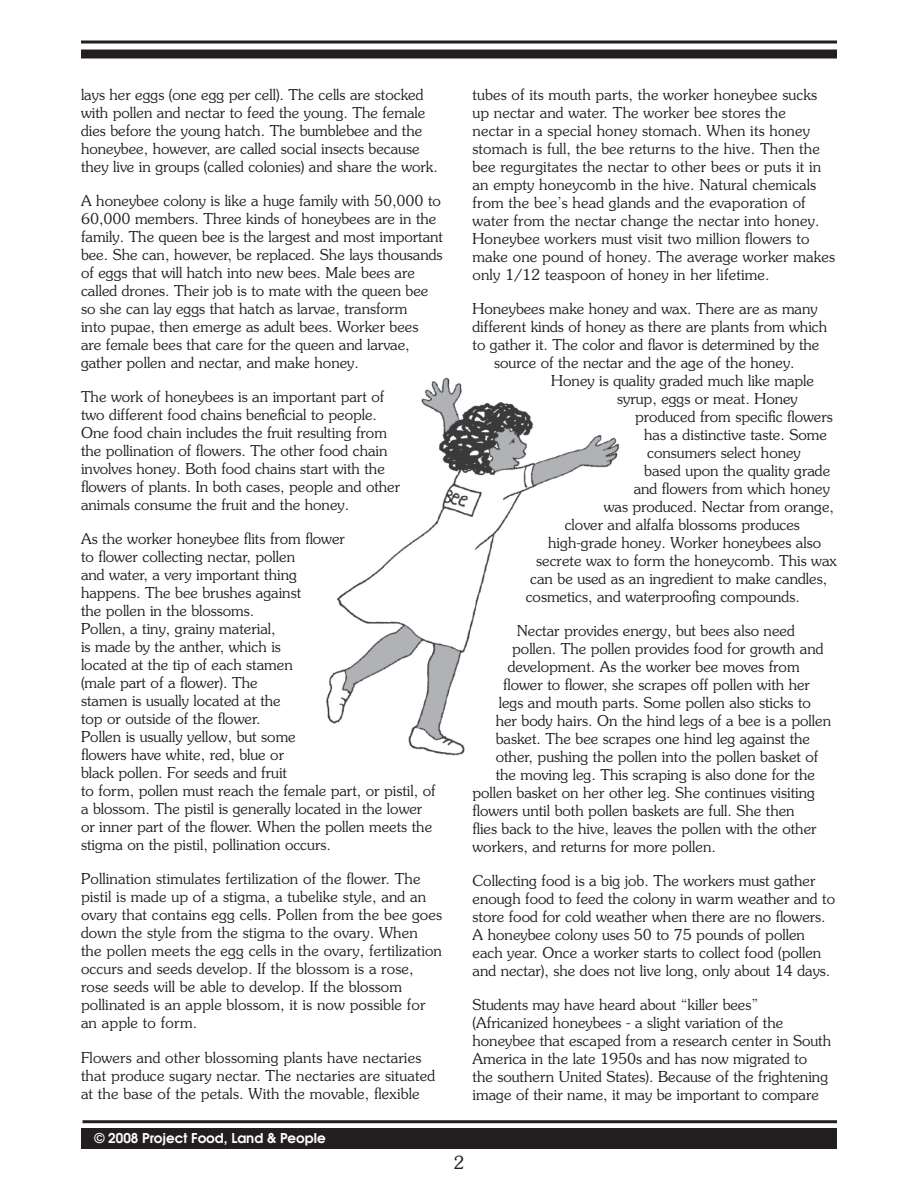
<style>
.page{position:relative;width:918px;height:1188px;background:#fff}
.page>*{position:absolute;margin:0;border:0;box-sizing:border-box;transform-origin:0 0}
.t1{font:300 18px "Souvenir";color:#231f20}
.t2{font:300 15px/18px "Souvenir";color:#231f20}
.t3{font:600 13.5px "Avant Garde";color:#fff}
</style>
<div class="page">
<img style="left:81px;top:40px;width:756px;height:1084px">
<img style="left:348px;top:363px;width:84px;height:210px">
<div style="left:81px;top:1128px;width:756px;height:21px;background:#231f20"></div>
<hr style="left:82px;top:1120px;width:755px;height:3px;background:#231f20">
<div style="left:81px;top:50px;width:756px;height:8px;background:#231f20"></div>
<hr style="left:81px;top:41px;width:756px;height:3px;background:#231f20">
<p class="t2" style="left:81px;top:85px;width:358px">lays her eggs (one egg per cell). The cells are stocked with pollen and nectar to feed the young. The female dies before the young hatch. The bumblebee and the honeybee, however, are called social insects because they live in groups (called colonies) and share the work.</p>
<p class="t2" style="left:81px;top:191px;width:364px">A honeybee colony is like a huge family with 50,000 to 60,000 members. Three kinds of honeybees are in the family. The queen bee is the largest and most important bee. She can, however, be replaced. She lays thousands of eggs that will hatch into new bees. Male bees are called drones. Their job is to mate with the queen bee so she can lay eggs that hatch as larvae, transform<br>into pupae, then emerge as adult bees. Worker bees<br>are female bees that care for the queen and larvae, gather pollen and nectar, and make honey.</p>
<p class="t2" style="left:81px;top:387px;width:321px">The work of honeybees is an important part of two different food chains beneficial to people.<br>One food chain includes the fruit resulting from the pollination of flowers. The other food chain involves honey. Both food chains start with the flowers of plants. In both cases, people and other animals consume the fruit and the honey.</p>
<p class="t2" style="left:81px;top:530px;width:356px">As the worker honeybee flits from flower<br>to flower collecting nectar, pollen<br>and water, a very important thing<br>happens. The bee brushes against<br>the pollen in the blossoms.<br>Pollen, a tiny, grainy material,<br>is made by the anther, which is<br>located at the tip of each stamen<br>(male part of a flower). The<br>stamen is usually located at the<br>top or outside of the flower.<br>Pollen is usually yellow, but some<br>flowers have white, red, blue or<br>black pollen. For seeds and fruit<br>to form, pollen must reach the female part, or pistil, of a blossom. The pistil is generally located in the lower or inner part of the flower. When the pollen meets the stigma on the pistil, pollination occurs.</p>
<p class="t2" style="left:81px;top:870px;width:363px">Pollination stimulates fertilization of the flower. The pistil is made up of a stigma, a tubelike style, and an ovary that contains egg cells. Pollen from the bee goes down the style from the stigma to the ovary. When the pollen meets the egg cells in the ovary, fertilization occurs and seeds develop. If the blossom is a rose, rose seeds will be able to develop. If the blossom pollinated is an apple blossom, it is now possible for an apple to form.</p>
<p class="t2" style="left:81px;top:1048px;width:356px">Flowers and other blossoming plants have nectaries that produce sugary nectar. The nectaries are situated at the base of the petals. With the movable, flexible</p>
<p class="t2" style="left:472px;top:85px;width:364px">tubes of its mouth parts, the worker honeybee sucks up nectar and water. The worker bee stores the<br>nectar in a special honey stomach. When its honey stomach is full, the bee returns to the hive. Then the bee regurgitates the nectar to other bees or puts it in an empty honeycomb in the hive. Natural chemicals from the bee’s head glands and the evaporation of water from the nectar change the nectar into honey.<br>Honeybee workers must visit two million flowers to make one pound of honey. The average worker makes only 1/12 teaspoon of honey in her lifetime.</p>
<p class="t2" style="left:472px;top:299px;width:347px">Honeybees make honey and wax. There are as many</p>
<p class="t2" style="left:472px;top:317px;width:356px">different kinds of honey as there are plants from which</p>
<p class="t2" style="left:472px;top:335px;width:348px">to gather it. The color and flavor is determined by the</p>
<p class="t2" style="left:494px;top:353px;width:302px">source of the nectar and the age of the honey.</p>
<p class="t2" style="left:551px;top:371px;width:264px">Honey is quality graded much like maple</p>
<p class="t2" style="left:617px;top:389px;width:182px">syrup, eggs or meat. Honey</p>
<p class="t2" style="left:635px;top:407px;width:199px">produced from specific flowers</p>
<p class="t2" style="left:644px;top:425px;width:184px">has a distinctive taste. Some</p>
<p class="t2" style="left:647px;top:443px;width:155px">consumers select honey</p>
<p class="t2" style="left:644px;top:461px;width:187px">based upon the quality grade</p>
<p class="t2" style="left:634px;top:479px;width:198px">and flowers from which honey</p>
<p class="t2" style="left:604px;top:497px;width:232px">was produced. Nectar from orange,</p>
<p class="t2" style="left:565px;top:515px;width:237px">clover and alfalfa blossoms produces</p>
<p class="t2" style="left:548px;top:533px;width:274px">high-grade honey. Worker honeybees also</p>
<p class="t2" style="left:536px;top:551px;width:302px">secrete wax to form the honeycomb. This wax</p>
<p class="t2" style="left:530px;top:569px;width:298px">can be used as an ingredient to make candles,</p>
<p class="t2" style="left:526px;top:587px;width:276px">cosmetics, and waterproofing compounds.</p>
<p class="t2" style="left:517px;top:621px;width:280px">Nectar provides energy, but bees also need</p>
<p class="t2" style="left:512px;top:639px;width:313px">pollen. The pollen provides food for growth and</p>
<p class="t2" style="left:508px;top:657px;width:293px">development. As the worker bee moves from</p>
<p class="t2" style="left:503px;top:675px;width:308px">flower to flower, she scrapes off pollen with her</p>
<p class="t2" style="left:499px;top:693px;width:314px">legs and mouth parts. Some pollen also sticks to</p>
<p class="t2" style="left:496px;top:711px;width:337px">her body hairs. On the hind legs of a bee is a pollen</p>
<p class="t2" style="left:496px;top:729px;width:316px">basket. The bee scrapes one hind leg against the</p>
<p class="t2" style="left:496px;top:747px;width:324px">other, pushing the pollen into the pollen basket of</p>
<p class="t2" style="left:496px;top:765px;width:321px">the moving leg. This scraping is also done for the</p>
<p class="t2" style="left:473px;top:783px;width:344px">pollen basket on her other leg. She continues visiting</p>
<p class="t2" style="left:473px;top:801px;width:324px">flowers until both pollen baskets are full. She then</p>
<p class="t2" style="left:473px;top:819px;width:346px">flies back to the hive, leaves the pollen with the other</p>
<p class="t2" style="left:473px;top:837px;width:245px">workers, and returns for more pollen.</p>
<p class="t2" style="left:473px;top:872px;width:364px">Collecting food is a big job. The workers must gather enough food to feed the colony in warm weather and to store food for cold weather when there are no flowers.<br>A honeybee colony uses 50 to 75 pounds of pollen each year. Once a worker starts to collect food (pollen and nectar), she does not live long, only about 14 days.</p>
<p class="t2" style="left:473px;top:996px;width:360px">Students may have heard about “killer bees” (Africanized honeybees - a slight variation of the honeybee that escaped from a research center in South America in the late 1950s and has now migrated to the southern United States). Because of the frightening image of their name, it may be important to compare</p>
<p class="t3" style="left:94px;top:1129px;width:233px">© 2008 Project Food, Land &amp; People</p>
<p class="t1" style="left:454px;top:1151px;width:12px">2</p>
</div>
